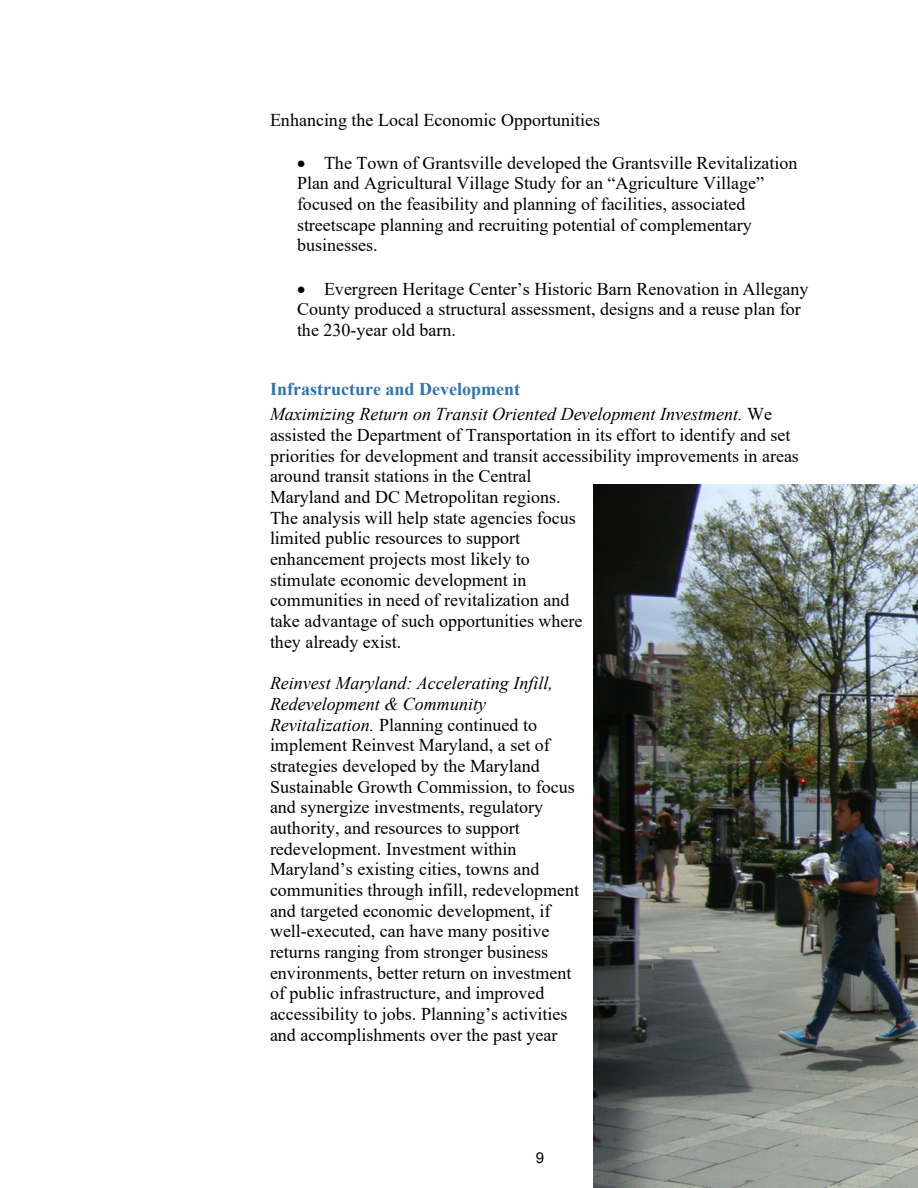
<style>
.page{position:relative;width:918px;height:1188px;background:#fff}
.page>*{position:absolute;margin:0;border:0;box-sizing:border-box;transform-origin:0 0}
.t1{font:18px/20.7px "Times New Roman";color:#000}
.t2{font:italic 18px/25.2px "Times New Roman";color:#000}
.t3{font:15px "Arial";color:#000}
.s1{font-weight:700;font-style:normal;color:#2e74b5}
.s2{font-style:normal}
.s3{font-style:italic}
</style>
<div class="page">
<img style="left:593px;top:484px;width:325px;height:704px">
<p class="t1" style="left:270px;top:111px;width:332px">Enhancing the Local Economic Opportunities</p>
<p class="t1" style="left:297px;top:155px;width:502px">• The Town of Grantsville developed the Grantsville Revitalization Plan and Agricultural Village Study for an “Agriculture Village” focused on the feasibility and planning of facilities, associated streetscape planning and recruiting potential of complementary businesses.</p>
<p class="t1" style="left:297px;top:280px;width:513px">• Evergreen Heritage Center’s Historic Barn Renovation in Allegany<br>County produced a structural assessment, designs and a reuse plan for the 230-year old barn.</p>
<p class="t2" style="left:270px;top:378px;width:504px"><span class="s1">Infrastructure and Development<br></span>Maximizing Return on Transit Oriented Development Investment. <span class="s2">We</span></p>
<p class="t1" style="left:270px;top:426px;width:530px">assisted the Department of Transportation in its effort to identify and set priorities for development and transit accessibility improvements in areas around transit stations in the Central<br>Maryland and DC Metropolitan regions.<br>The analysis will help state agencies focus<br>limited public resources to support<br>enhancement projects most likely to<br>stimulate economic development in<br>communities in need of revitalization and<br>take advantage of such opportunities where<br>they already exist.</p>
<p class="t1" style="left:270px;top:675px;width:311px"><span class="s3">Reinvest Maryland: Accelerating Infill, Redevelopment &amp; Community Revitalization.</span> Planning continued to implement Reinvest Maryland, a set of strategies developed by the Maryland Sustainable Growth Commission, to focus and synergize investments, regulatory authority, and resources to support redevelopment. Investment within Maryland’s existing cities, towns and communities through infill, redevelopment and targeted economic development, if well-executed, can have many positive returns ranging from stronger business environments, better return on investment of public infrastructure, and improved accessibility to jobs. Planning’s activities and accomplishments over the past year</p>
<p class="t3" style="left:536px;top:1152px;width:10px">9</p>
</div>
